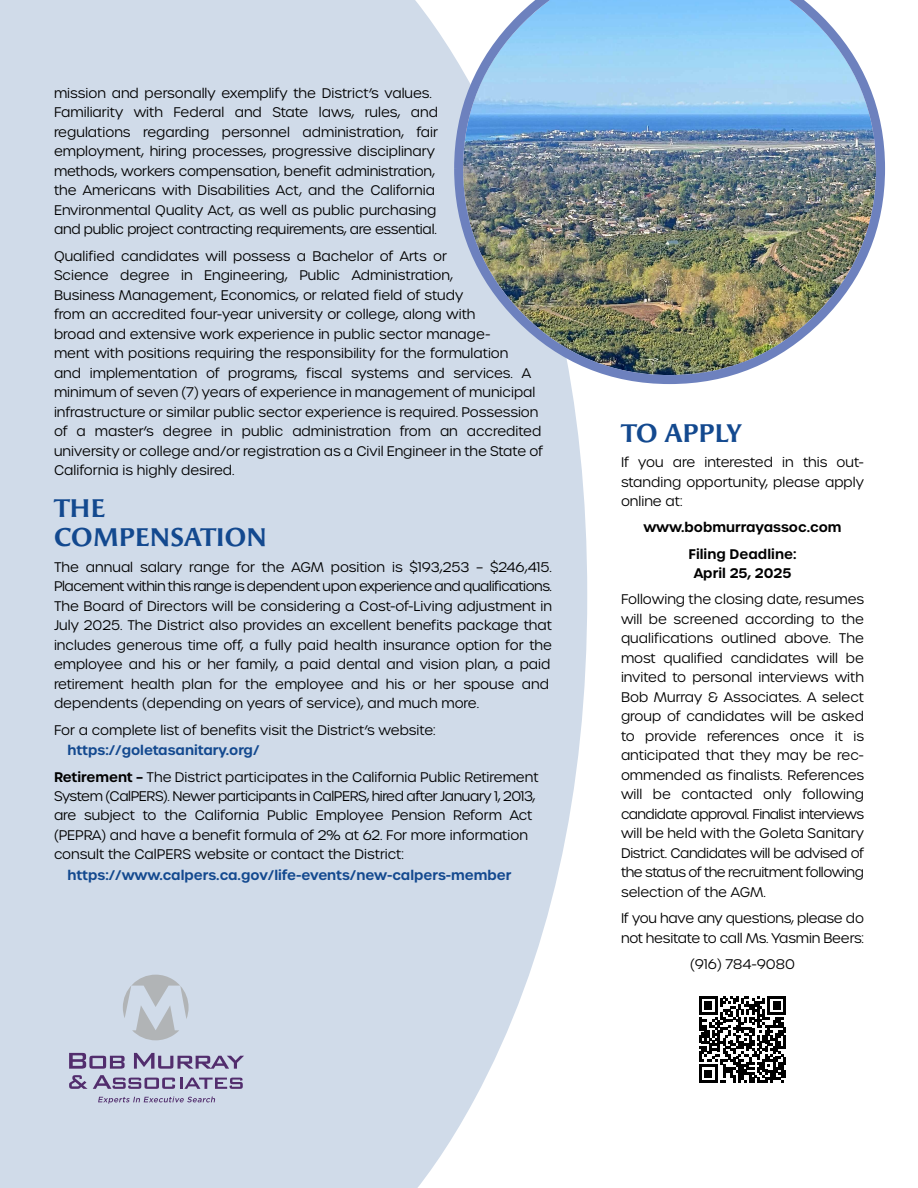
<style>
.page{position:relative;width:918px;height:1188px;background:#fff}
.page>*{position:absolute;margin:0;border:0;box-sizing:border-box;transform-origin:0 0}
.t1{font:700 25.5px/28.5px "Angie Sans Std";letter-spacing:-.01em;color:#13498f}
.t2{font:300 13.5px/19.5px "Urbane";color:#000}
.t3{font:300 13.5px/19.5px "Urbane";letter-spacing:-.02em;color:#000}
.t4{font:600 13.5px "Urbane";color:#13498f}
.t5{font:600 13.5px/26.2px "Urbane";color:#000;text-align:center}
.s1{font-weight:600;color:#13498f}
.s2{font-weight:600}
</style>
<div class="page">
<div style="left:0;top:0;width:587px;height:1188px;background:#d0dbe9"></div>
<img style="left:450px;top:0;width:435px;height:389px">
<svg style="left:699px;top:996px;width:87px;height:87px"></svg>
<svg style="left:69px;top:1053px;width:56px;height:16px"></svg>
<svg style="left:134px;top:1053px;width:110px;height:16px;background:#9f98b9"></svg>
<svg style="left:69px;top:1075px;width:174px;height:14px;background:#a099ba"></svg>
<svg style="left:123px;top:975px;width:66px;height:65px;background:#c3cbd5"></svg>
<svg style="left:98px;top:1097px;width:117px;height:7px"></svg>
<p class="t2" style="left:54px;top:83px;width:386px">mission and personally exemplify the District’s values.<br>Familiarity with Federal and State laws, rules, and regulations regarding personnel administration, fair employment, hiring processes, progressive disciplinary methods, workers compensation, benefit administration, the Americans with Disabilities Act, and the California Environmental Quality Act, as well as public purchasing and public project contracting requirements, are essential.</p>
<p class="t2" style="left:54px;top:246px;width:490px">Qualified candidates will possess a Bachelor of Arts or<br>Science degree in Engineering, Public Administration,<br>Business Management, Economics, or related field of study<br>from an accredited four-year university or college, along with<br>broad and extensive work experience in public sector manage-<br>ment with positions requiring the responsibility for the formulation<br>and implementation of programs, fiscal systems and services. A minimum of seven (7) years of experience in management of municipal infrastructure or similar public sector experience is required. Possession of a master’s degree in public administration from an accredited university or college and/or registration as a Civil Engineer in the State of California is highly desired.</p>
<h1 class="t1" style="left:54px;top:495px;width:215px">THE<br>COMPENSATION</h1>
<p class="t2" style="left:54px;top:557px;width:500px">The annual salary range for the AGM position is $193,253 – $246,415.<br>Placement within this range is dependent upon experience and qualifications.<br>The Board of Directors will be considering a Cost-of-Living adjustment in July 2025. The District also provides an excellent benefits package that includes generous time off, a fully paid health insurance option for the employee and his or her family, a paid dental and vision plan, a paid retirement health plan for the employee and his or her spouse and dependents (depending on years of service), and much more.</p>
<p class="t2" style="left:54px;top:720px;width:383px">For a complete list of benefits visit the District’s website:</p>
<p class="t2" style="left:54px;top:737px;width:486px;line-height:26.2px;text-indent:14px"><span class="s1">https://goletasanitary.org/<br></span><span class="s2">Retirement –</span> The District participates in the California Public Retirement</p>
<p class="t2" style="left:54px;top:786px;width:483px">System (CalPERS). Newer participants in CalPERS, hired after January 1, 2013, are subject to the California Public Employee Pension Reform Act (PEPRA) and have a benefit formula of 2% at 62. For more information consult the CalPERS website or contact the District:</p>
<p class="t4" style="left:68px;top:866px;width:446px">https://www.calpers.ca.gov/life-events/new-calpers-member</p>
<h1 class="t1" style="left:621px;top:420px;width:123px">TO APPLY</h1>
<p class="t2" style="left:621px;top:453px;width:244px;text-align:justify">If you are interested in this out&shy;standing opportunity, please apply online at:</p>
<p class="t5" style="left:643px;top:514px;width:200px">www.bobmurrayassoc.com<br>Filing Deadline:</p>
<p class="t5" style="left:694px;top:560px;width:99px">April 25, 2025</p>
<p class="t2" style="left:621px;top:590px;width:245px;text-align:justify">Following the closing date, resumes will be screened according to the qualifications outlined above. The most qualified candidates will be invited to personal interviews with Bob Murray &amp; Associates. A select group of candidates will be asked to provide references once it is anticipated that they may be rec&shy;ommended as finalists. References will be contacted only following candidate approval. Finalist interviews will be held with the Goleta Sanitary District. Candidates will be advised of the status of the recruitment following selection of the AGM.</p>
<p class="t3" style="left:621px;top:908px;width:245px">If you have any questions, please do not hesitate to call Ms. Yasmin Beers:</p>
<p class="t2" style="left:690px;top:954px;width:106px">(916) 784-9080</p>
</div>
